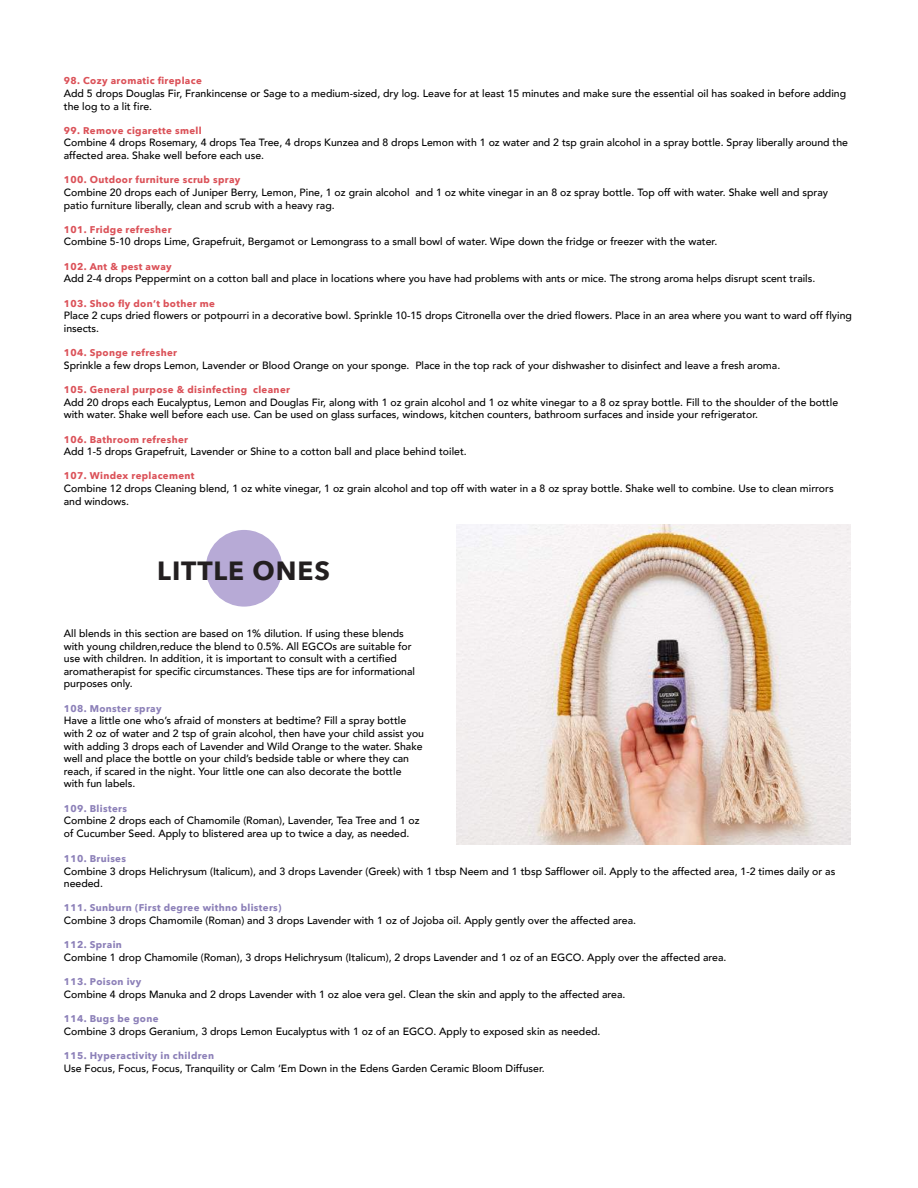
<style>
.page{position:relative;width:918px;height:1188px;background:#fff}
.page>*{position:absolute;margin:0;border:0;box-sizing:border-box;transform-origin:0 0}
.t1{font:700 26.25px "Avenir Next";letter-spacing:.035em;color:#231f20}
.t2{font:500 10.5px/12.6px "Avenir";color:#000}
.t3{font:700 9.75px "Avenir Next";letter-spacing:.035em;color:#db5158}
.t4{font:700 9.75px "Avenir Next";letter-spacing:.035em;color:#8c80b8}
</style>
<div class="page">
<div style="left:206px;top:530px;width:76px;height:77px;background:#b7aad6;border-radius:50%"></div>
<img style="left:456px;top:524px;width:395px;height:321px">
<p class="t3" style="left:64px;top:72px;width:140px">98. Cozy aromatic fireplace</p>
<p class="t2" style="left:64px;top:86px;width:784px">Add 5 drops Douglas Fir, Frankincense or Sage to a medium-sized, dry log. Leave for at least 15 minutes and make sure the essential oil has soaked in before adding the log to a lit fire.</p>
<p class="t3" style="left:64px;top:122px;width:139px">99. Remove cigarette smell</p>
<p class="t2" style="left:64px;top:136px;width:786px">Combine 4 drops Rosemary, 4 drops Tea Tree, 4 drops Kunzea and 8 drops Lemon with 1 oz water and 2 tsp grain alcohol in a spray bottle. Spray liberally around the affected area. Shake well before each use.</p>
<p class="t3" style="left:64px;top:171px;width:178px">100. Outdoor furniture scrub spray</p>
<p class="t2" style="left:64px;top:185px;width:766px">Combine 20 drops each of Juniper Berry, Lemon, Pine, 1 oz grain alcohol and 1 oz white vinegar in an 8 oz spray bottle. Top off with water. Shake well and spray patio furniture liberally, clean and scrub with a heavy rag.</p>
<p class="t3" style="left:64px;top:221px;width:109px">101. Fridge refresher</p>
<p class="t2" style="left:64px;top:235px;width:655px">Combine 5-10 drops Lime, Grapefruit, Bergamot or Lemongrass to a small bowl of water. Wipe down the fridge or freezer with the water.</p>
<p class="t3" style="left:64px;top:258px;width:109px">102. Ant &amp; pest away</p>
<p class="t2" style="left:64px;top:272px;width:753px">Add 2-4 drops Peppermint on a cotton ball and place in locations where you have had problems with ants or mice. The strong aroma helps disrupt scent trails.</p>
<p class="t3" style="left:64px;top:295px;width:153px">103. Shoo fly don’t bother me</p>
<p class="t2" style="left:64px;top:309px;width:790px">Place 2 cups dried flowers or potpourri in a decorative bowl. Sprinkle 10-15 drops Citronella over the dried flowers. Place in an area where you want to ward off flying insects.</p>
<p class="t3" style="left:64px;top:344px;width:115px">104. Sponge refresher</p>
<p class="t2" style="left:64px;top:358px;width:718px">Sprinkle a few drops Lemon, Lavender or Blood Orange on your sponge. Place in the top rack of your dishwasher to disinfect and leave a fresh aroma.</p>
<p class="t3" style="left:64px;top:381px;width:228px">105. General purpose &amp; disinfecting cleaner</p>
<p class="t2" style="left:64px;top:395px;width:776px">Add 20 drops each Eucalyptus, Lemon and Douglas Fir, along with 1 oz grain alcohol and 1 oz white vinegar to a 8 oz spray bottle. Fill to the shoulder of the bottle with water. Shake well before each use. Can be used on glass surfaces, windows, kitchen counters, bathroom surfaces and inside your refrigerator.</p>
<p class="t3" style="left:64px;top:431px;width:126px">106. Bathroom refresher</p>
<p class="t2" style="left:64px;top:445px;width:405px">Add 1-5 drops Grapefruit, Lavender or Shine to a cotton ball and place behind toilet.</p>
<p class="t3" style="left:64px;top:468px;width:132px">107. Windex replacement</p>
<p class="t2" style="left:64px;top:482px;width:771px">Combine 12 drops Cleaning blend, 1 oz white vinegar, 1 oz grain alcohol and top off with water in a 8 oz spray bottle. Shake well to combine. Use to clean mirrors and windows.</p>
<h1 class="t1" style="left:157px;top:548px;width:174px">LITTLE ONES</h1>
<p class="t2" style="left:64px;top:627px;width:353px">All blends in this section are based on 1% dilution. If using these blends with young children,reduce the blend to 0.5%. All EGCOs are suitable for use with children. In addition, it is important to consult with a certified aromatherapist for specific circumstances. These tips are for informational purposes only.</p>
<p class="t4" style="left:64px;top:700px;width:99px">108. Monster spray</p>
<p class="t2" style="left:64px;top:714px;width:362px">Have a little one who’s afraid of monsters at bedtime? Fill a spray bottle with 2 oz of water and 2 tsp of grain alcohol, then have your child assist you with adding 3 drops each of Lavender and Wild Orange to the water. Shake well and place the bottle on your child’s bedside table or where they can reach, if scared in the night. Your little one can also decorate the bottle with fun labels.</p>
<p class="t4" style="left:64px;top:800px;width:65px">109. Blisters</p>
<p class="t2" style="left:64px;top:814px;width:357px">Combine 2 drops each of Chamomile (Roman), Lavender, Tea Tree and 1 oz of Cucumber Seed. Apply to blistered area up to twice a day, as needed.</p>
<p class="t4" style="left:64px;top:850px;width:64px">110. Bruises</p>
<p class="t2" style="left:64px;top:864px;width:773px">Combine 3 drops Helichrysum (Italicum), and 3 drops Lavender (Greek) with 1 tbsp Neem and 1 tbsp Safflower oil. Apply to the affected area, 1-2 times daily or as needed.</p>
<p class="t4" style="left:64px;top:900px;width:219px">111. Sunburn (First degree withno blisters)</p>
<p class="t2" style="left:64px;top:914px;width:574px">Combine 3 drops Chamomile (Roman) and 3 drops Lavender with 1 oz of Jojoba oil. Apply gently over the affected area.</p>
<p class="t4" style="left:64px;top:937px;width:60px">112. Sprain</p>
<p class="t2" style="left:64px;top:950px;width:664px">Combine 1 drop Chamomile (Roman), 3 drops Helichrysum (Italicum), 2 drops Lavender and 1 oz of an EGCO. Apply over the affected area.</p>
<p class="t4" style="left:64px;top:973px;width:79px">113. Poison ivy</p>
<p class="t2" style="left:64px;top:987px;width:563px">Combine 4 drops Manuka and 2 drops Lavender with 1 oz aloe vera gel. Clean the skin and apply to the affected area.</p>
<p class="t4" style="left:64px;top:1010px;width:96px">114. Bugs be gone</p>
<p class="t2" style="left:64px;top:1024px;width:538px">Combine 3 drops Geranium, 3 drops Lemon Eucalyptus with 1 oz of an EGCO. Apply to exposed skin as needed.</p>
<p class="t4" style="left:64px;top:1047px;width:152px">115. Hyperactivity in children</p>
<p class="t2" style="left:64px;top:1061px;width:483px">Use Focus, Focus, Focus, Tranquility or Calm ‘Em Down in the Edens Garden Ceramic Bloom Diffuser.</p>
</div>
